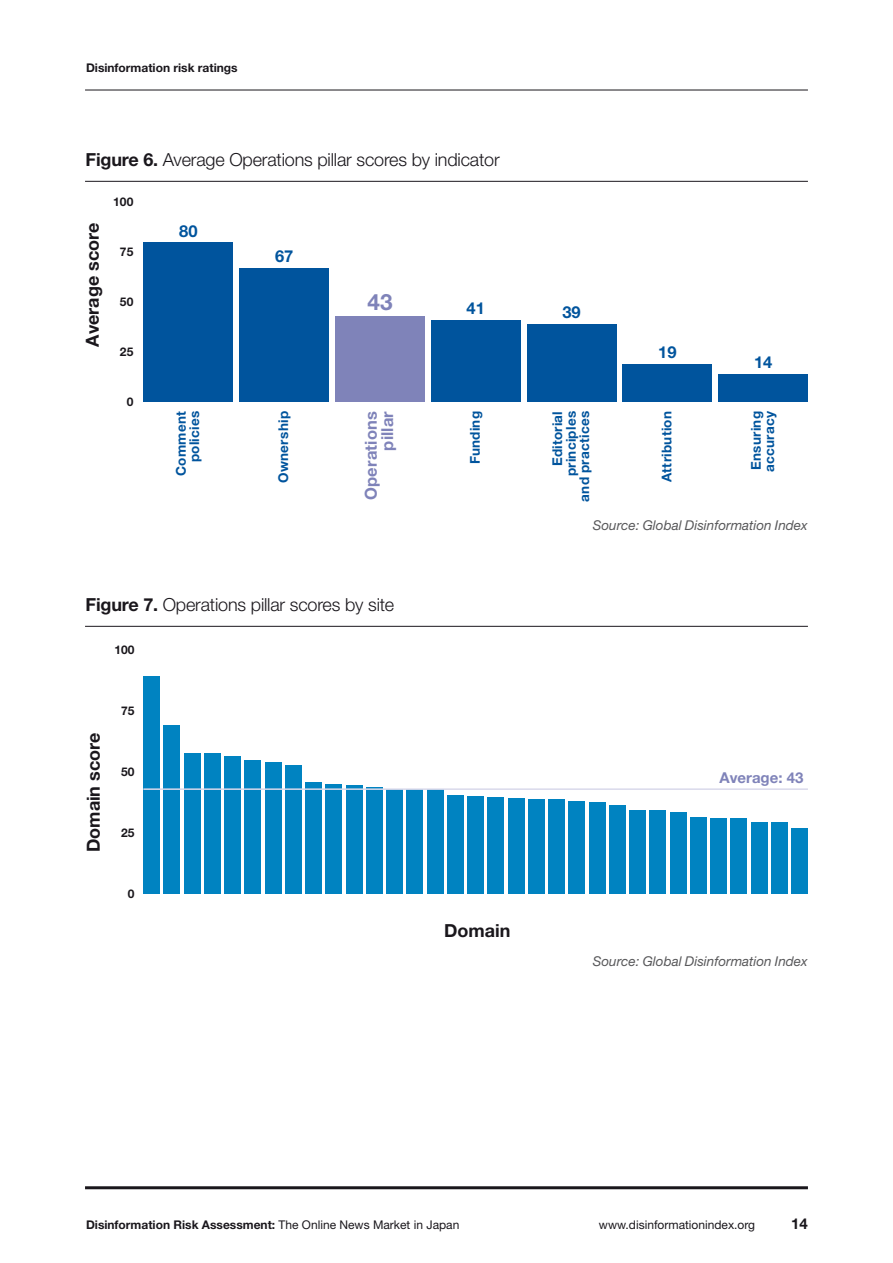
<style>
.page{position:relative;width:893px;height:1263px;background:#fff}
.page>*{position:absolute;margin:0;border:0;box-sizing:border-box;transform-origin:0 0}
.t1{font:700 22.5px "Helvetica Neue LT Std";color:#7f83b9}
.t2{font:300 18px "Helvetica Neue LT Std";letter-spacing:-.01em;color:#1a171c}
.t3{font:700 18px "Helvetica Neue LT Std";color:#1a171c}
.t4{font:700 16.5px/16.5px "Helvetica Neue LT Std";letter-spacing:.01em;color:#7f83b9;text-align:right}
.t5{font:700 16.5px "Helvetica Neue LT Std";color:#00549d}
.t6{font:700 15px "Helvetica Neue LT Std";color:#7f83b9}
.t7{font:700 15px "Helvetica Neue LT Std";color:#1a171c}
.t8{font:700 13.5px/13.5px "Helvetica Neue LT Std";letter-spacing:.02em;color:#00549d;text-align:right}
.t9{font:italic 13.5px "Helvetica Neue LT Std";color:#58585a}
.t10{font:700 12px "Helvetica Neue LT Std";color:#1a171c}
.t11{font:12px "Helvetica Neue LT Std";color:#1a171c}
.s1{font-weight:700}
.s2{font-weight:400}
</style>
<div class="page">
<hr style="left:85px;top:1186px;width:723px;height:3px;background:#1a171c">
<hr style="left:85px;top:90px;width:723px;height:1px;background:#1a171c">
<hr style="left:85px;top:181px;width:723px;height:1px;background:#1a171c">
<hr style="left:85px;top:626px;width:723px;height:1px;background:#1a171c">
<div style="left:144px;top:242px;width:89px;height:160px;background:#00549d"></div>
<div style="left:335px;top:316px;width:90px;height:86px;background:#7f83b9"></div>
<div style="left:240px;top:268px;width:89px;height:134px;background:#00549d"></div>
<div style="left:527px;top:324px;width:89px;height:78px;background:#00549d"></div>
<div style="left:623px;top:364px;width:89px;height:38px;background:#00549d"></div>
<div style="left:719px;top:374px;width:89px;height:28px;background:#00549d"></div>
<div style="left:431px;top:320px;width:89px;height:82px;background:#00549d"></div>
<div style="left:143px;top:676px;width:17px;height:218px;background:#0083c1"></div>
<div style="left:589px;top:802px;width:16px;height:92px;background:#0083c1"></div>
<div style="left:164px;top:725px;width:16px;height:169px;background:#0083c1"></div>
<div style="left:710px;top:819px;width:17px;height:75px;background:#0083c1"></div>
<div style="left:791px;top:828px;width:17px;height:66px;background:#0083c1"></div>
<div style="left:184px;top:753px;width:16px;height:141px;background:#0083c1"></div>
<div style="left:609px;top:806px;width:17px;height:88px;background:#0083c1"></div>
<div style="left:548px;top:800px;width:17px;height:94px;background:#0083c1"></div>
<div style="left:528px;top:799px;width:17px;height:95px;background:#0083c1"></div>
<div style="left:731px;top:819px;width:16px;height:75px;background:#0083c1"></div>
<div style="left:366px;top:788px;width:17px;height:106px;background:#0083c1"></div>
<div style="left:508px;top:798px;width:16px;height:96px;background:#0083c1"></div>
<div style="left:386px;top:789px;width:17px;height:105px;background:#0083c1"></div>
<div style="left:265px;top:763px;width:16px;height:131px;background:#0083c1"></div>
<div style="left:407px;top:789px;width:16px;height:105px;background:#0083c1"></div>
<div style="left:326px;top:784px;width:16px;height:110px;background:#0083c1"></div>
<div style="left:650px;top:810px;width:16px;height:84px;background:#0083c1"></div>
<div style="left:751px;top:822px;width:16px;height:72px;background:#0083c1"></div>
<div style="left:670px;top:812px;width:16px;height:82px;background:#0083c1"></div>
<div style="left:569px;top:801px;width:16px;height:93px;background:#0083c1"></div>
<div style="left:488px;top:798px;width:16px;height:96px;background:#0083c1"></div>
<div style="left:427px;top:790px;width:16px;height:104px;background:#0083c1"></div>
<div style="left:629px;top:810px;width:17px;height:84px;background:#0083c1"></div>
<div style="left:305px;top:782px;width:17px;height:112px;background:#0083c1"></div>
<div style="left:224px;top:756px;width:17px;height:138px;background:#0083c1"></div>
<div style="left:771px;top:822px;width:17px;height:72px;background:#0083c1"></div>
<div style="left:245px;top:760px;width:16px;height:134px;background:#0083c1"></div>
<div style="left:467px;top:796px;width:17px;height:98px;background:#0083c1"></div>
<div style="left:285px;top:765px;width:17px;height:129px;background:#0083c1"></div>
<div style="left:690px;top:817px;width:17px;height:77px;background:#0083c1"></div>
<div style="left:204px;top:753px;width:17px;height:141px;background:#0083c1"></div>
<div style="left:346px;top:785px;width:16px;height:109px;background:#0083c1"></div>
<div style="left:447px;top:795px;width:17px;height:99px;background:#0083c1"></div>
<hr style="left:143px;top:788px;width:665px;height:2px;background:#d9d9eb">
<p class="t10" style="left:86px;top:60px;width:153px">Disinformation risk ratings</p>
<h2 class="t2" style="left:86px;top:149px;width:416px"><span class="s1">Figure 6.</span> Average Operations pillar scores by indicator</h2>
<h2 class="t3" style="left:81px;top:347px;width:126px;rotate:-90deg">Average score</h2>
<p class="t10" style="left:113px;top:195px;width:22px">100</p>
<p class="t10" style="left:120px;top:244px;width:15px">75</p>
<p class="t10" style="left:120px;top:294px;width:15px">50</p>
<p class="t10" style="left:120px;top:344px;width:15px">25</p>
<p class="t10" style="left:127px;top:394px;width:8px">0</p>
<h3 class="t5" style="left:179px;top:220px;width:20px">80</h3>
<p class="t8" style="left:174px;top:476px;width:66px;rotate:-90deg">Comment policies</p>
<h3 class="t5" style="left:275px;top:246px;width:20px">67</h3>
<p class="t8" style="left:276px;top:483px;width:73px;rotate:-90deg">Ownership</p>
<h1 class="t1" style="left:367px;top:288px;width:27px">43</h1>
<h3 class="t4" style="left:362px;top:500px;width:90px;rotate:-90deg">Operations pillar</h3>
<h2 class="t2" style="left:86px;top:593px;width:310px"><span class="s1">Figure 7.</span> Operations pillar scores by site</h2>
<p class="t10" style="left:114px;top:642px;width:22px">100</p>
<h2 class="t3" style="left:82px;top:852px;width:121px;rotate:-90deg">Domain score</h2>
<p class="t10" style="left:121px;top:703px;width:15px">75</p>
<p class="t10" style="left:121px;top:764px;width:15px">50</p>
<p class="t10" style="left:121px;top:825px;width:15px">25</p>
<p class="t10" style="left:128px;top:886px;width:8px">0</p>
<h3 class="t5" style="left:467px;top:298px;width:20px">41</h3>
<p class="t8" style="left:468px;top:464px;width:55px;rotate:-90deg">Funding</p>
<h3 class="t5" style="left:562px;top:302px;width:20px">39</h3>
<p class="t8" style="left:550px;top:502px;width:92px;rotate:-90deg">Editorial principles and practices</p>
<h3 class="t5" style="left:658px;top:342px;width:20px">19</h3>
<p class="t8" style="left:660px;top:482px;width:73px;rotate:-90deg">Attribution</p>
<h3 class="t5" style="left:754px;top:352px;width:20px">14</h3>
<p class="t8" style="left:749px;top:472px;width:62px;text-align:left;rotate:-90deg">Ensuring accuracy</p>
<p class="t9" style="left:593px;top:517px;width:216px">Source: Global Disinformation Index</p>
<h2 class="t3" style="left:444px;top:919px;width:68px">Domain</h2>
<p class="t6" style="left:719px;top:768px;width:85px">Average: 43</p>
<p class="t9" style="left:593px;top:953px;width:216px">Source: Global Disinformation Index</p>
<p class="t10" style="left:86px;top:1217px;width:375px">Disinformation Risk Assessment: <span class="s2">The Online News Market in Japan</span></p>
<p class="t11" style="left:599px;top:1217px;width:158px">www.disinformationindex.org</p>
<p class="t7" style="left:791px;top:1214px;width:18px">14</p>
</div>
